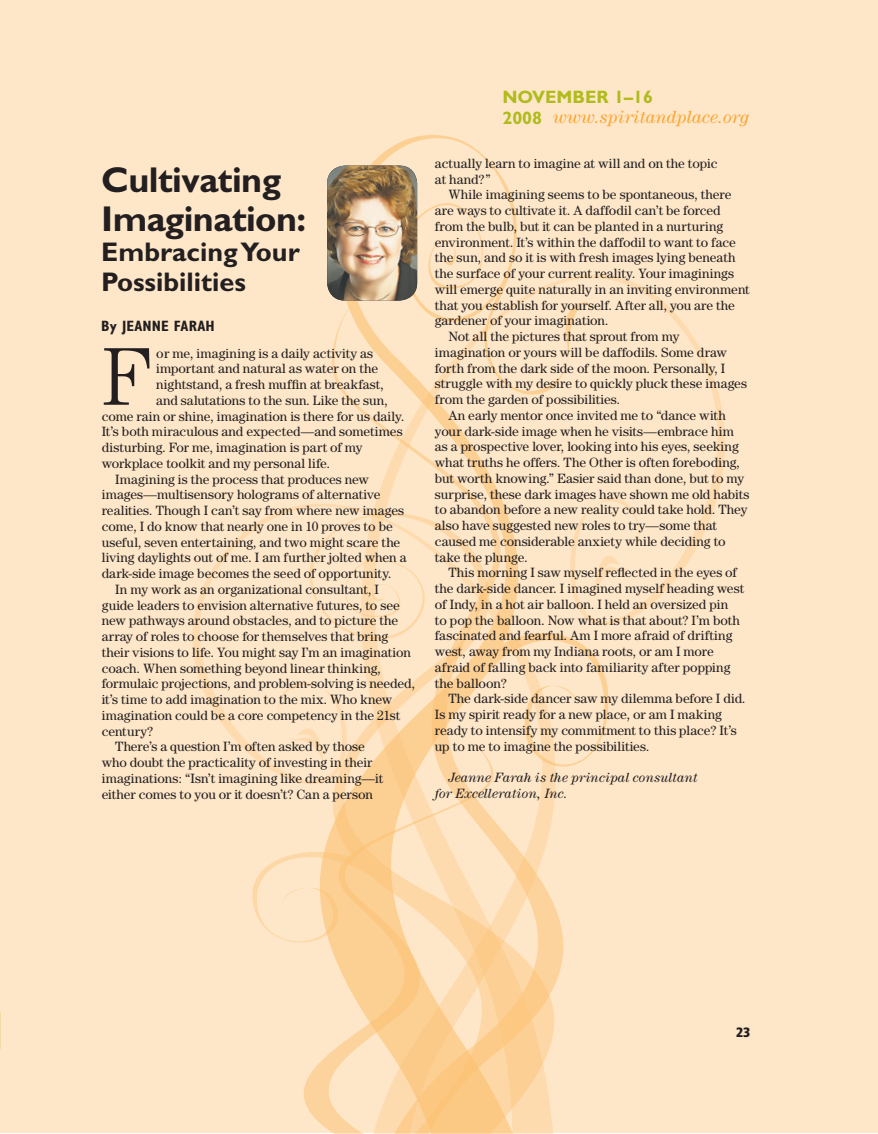
<style>
.page{position:relative;width:878px;height:1134px;background:#fff}
.page>*{position:absolute;margin:0;border:0;box-sizing:border-box;transform-origin:0 0}
.Essay_body{font:300 82.2px "Century";color:#231f20}
.SP_headpink{font:700 36px/39px "Gill Sans";letter-spacing:-.015em;color:#231f20}
.SP_headpink-2{font:700 27px/30px "Gill Sans";color:#231f20}
.IDI_photo_caption{font:italic 18px/19.5px "Century";color:#faa633}
.SP_body_copy{font:700 condensed 15px "Gill Sans";letter-spacing:.01em;color:#231f20}
.Essay_body-2{font:13.5px/15.8px "Century";color:#231f20}
.Essay_body-3{font:italic 13.5px/15.8px "Century";letter-spacing:.005em;color:#231f20}
.t1{font:900 condensed 13.5px "Frutiger";color:#231f20}
.s1{font-family:"Gill Sans";font-weight:700;font-style:normal;color:#b0bb1d}
</style>
<div class="page">
<div style="left:0;top:0;width:878px;height:1133px;background:#fee7c9"></div>
<svg style="left:192px;top:504px;width:128px;height:252px"></svg>
<svg style="left:320px;top:135px;width:197px;height:377px"></svg>
<svg style="left:252px;top:513px;width:109px;height:430px"></svg>
<svg style="left:304px;top:738px;width:57px;height:396px"></svg>
<svg style="left:361px;top:274px;width:364px;height:860px"></svg>
<img style="left:327px;top:166px;width:90px;height:135px">
<p class="SP_headpink" style="left:101px;top:159px;width:206px">Cultivating<br>Imagination:</p>
<p class="SP_headpink-2" style="left:101px;top:236px;width:200px">Embracing Your<br>Possibilities</p>
<p class="SP_body_copy" style="left:101px;top:317px;width:89px">BY JEANNE FARAH</p>
<p class="Essay_body" style="left:102px;top:329px;width:52px">F</p>
<p class="Essay_body-2" style="left:156px;top:345px;width:219px">or me, imagining is a daily activity as</p>
<p class="Essay_body-2" style="left:156px;top:361px;width:224px">important and natural as water on the</p>
<p class="Essay_body-2" style="left:156px;top:376px;width:229px">nightstand, a fresh muffin at breakfast,</p>
<p class="Essay_body-2" style="left:156px;top:392px;width:233px">and salutations to the sun. Like the sun,</p>
<p class="Essay_body-2" style="left:102px;top:408px;width:304px">come rain or shine, imagination is there for us daily.</p>
<p class="Essay_body-2" style="left:102px;top:424px;width:302px">It’s both miraculous and expected—and sometimes</p>
<p class="Essay_body-2" style="left:102px;top:439px;width:262px">disturbing. For me, imagination is part of my</p>
<p class="Essay_body-2" style="left:102px;top:455px;width:230px">workplace toolkit and my personal life.</p>
<p class="Essay_body-2" style="left:102px;top:471px;width:306px;text-indent:14px">Imagining is the process that produces new images—multisensory holograms of alternative realities. Though I can’t say from where new images come, I do know that nearly one in 10 proves to be useful, seven entertaining, and two might scare the living daylights out of me. I am further jolted when a dark-side image becomes the seed of opportunity.</p>
<p class="Essay_body-2" style="left:102px;top:581px;width:315px;text-indent:14px">In my work as an organizational consultant, I<br>guide leaders to envision alternative futures, to see new pathways around obstacles, and to picture the array of roles to choose for themselves that bring their visions to life. You might say I’m an imagination coach. When something beyond linear thinking, formulaic projections, and problem-solving is needed, it’s time to add imagination to the mix. Who knew imagination could be a core competency in the 21st century?</p>
<p class="Essay_body-2" style="left:102px;top:739px;width:283px;text-indent:14px">There’s a question I’m often asked by those who doubt the practicality of investing in their imaginations: “Isn’t imagining like dreaming—it either comes to you or it doesn’t? Can a person</p>
<p class="IDI_photo_caption" style="left:502px;top:87px;width:248px"><span class="s1">NOVEMBER 1–16<br>2008</span> www.spiritandplace.org</p>
<p class="Essay_body-2" style="left:435px;top:155px;width:284px">actually learn to imagine at will and on the topic at hand?”</p>
<p class="Essay_body-2" style="left:435px;top:187px;width:316px;text-indent:14px">While imagining seems to be spontaneous, there are ways to cultivate it. A daffodil can’t be forced from the bulb, but it can be planted in a nurturing environment. It’s within the daffodil to want to face the sun, and so it is with fresh images lying beneath the surface of your current reality. Your imaginings will emerge quite naturally in an inviting environment that you establish for yourself. After all, you are the gardener of your imagination.</p>
<p class="Essay_body-2" style="left:435px;top:329px;width:313px;text-indent:14px">Not all the pictures that sprout from my imagination or yours will be daffodils. Some draw forth from the dark side of the moon. Personally, I struggle with my desire to quickly pluck these images from the garden of possibilities.</p>
<p class="Essay_body-2" style="left:435px;top:407px;width:316px;text-indent:14px">An early mentor once invited me to “dance with your dark-side image when he visits—embrace him as a prospective lover, looking into his eyes, seeking what truths he offers. The Other is often foreboding, but worth knowing.” Easier said than done, but to my surprise, these dark images have shown me old habits to abandon before a new reality could take hold. They also have suggested new roles to try—some that caused me considerable anxiety while deciding to take the plunge.</p>
<p class="Essay_body-2" style="left:435px;top:565px;width:311px;text-indent:14px">This morning I saw myself reflected in the eyes of the dark-side dancer. I imagined myself heading west of Indy, in a hot air balloon. I held an oversized pin<br>to pop the balloon. Now what is that about? I’m both fascinated and fearful. Am I more afraid of drifting west, away from my Indiana roots, or am I more afraid of falling back into familiarity after popping the balloon?</p>
<p class="Essay_body-2" style="left:435px;top:691px;width:312px;text-indent:14px">The dark-side dancer saw my dilemma before I did.<br>Is my spirit ready for a new place, or am I making ready to intensify my commitment to this place? It’s up to me to imagine the possibilities.</p>
<p class="Essay_body-3" style="left:435px;top:770px;width:264px;text-indent:14px">Jeanne Farah is the principal consultant for Excelleration, Inc.</p>
<p class="t1" style="left:736px;top:1025px;width:8px">23</p>
</div>
